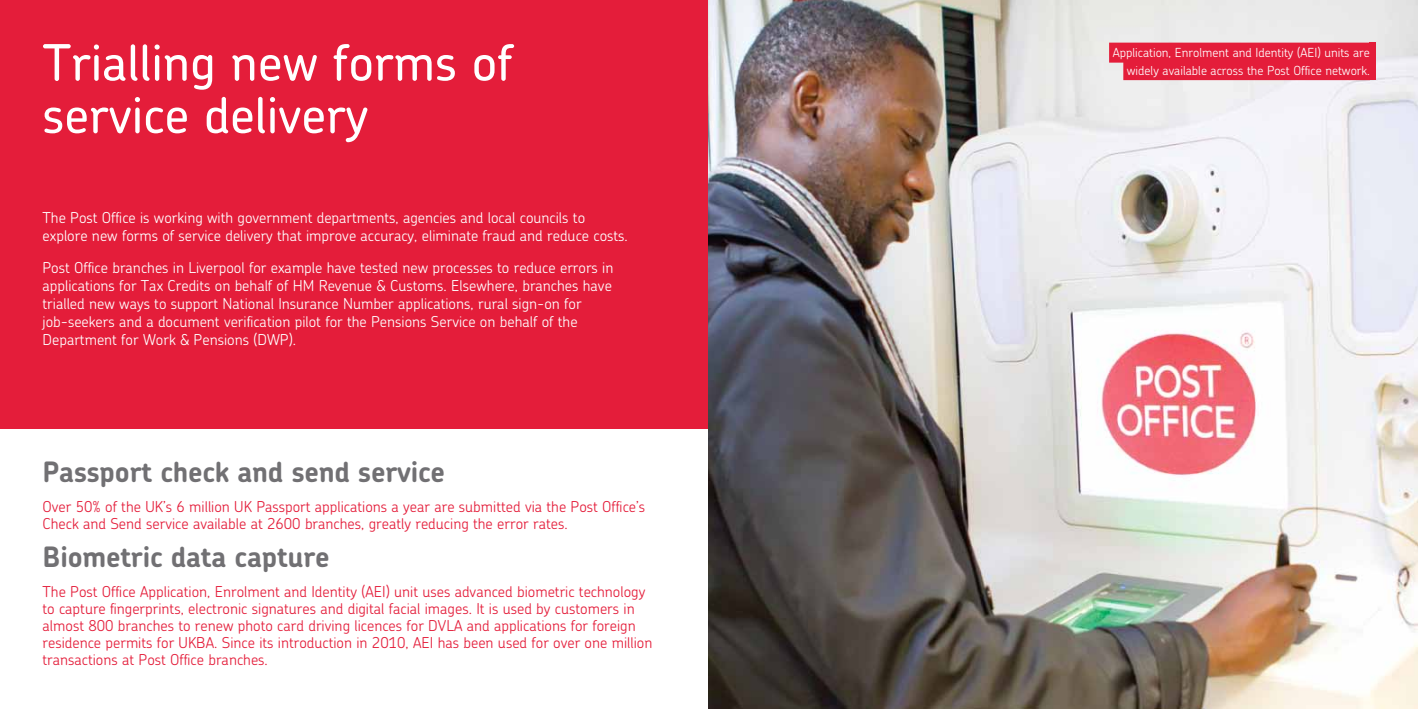
<style>
.page{position:relative;width:1418px;height:709px;background:#fff}
.page>*{position:absolute;margin:0;border:0;box-sizing:border-box;transform-origin:0 0}
.t1{font:500 50px/52.5px "Chevin";color:#fff}
.t2{font:700 28.12px "Chevin";letter-spacing:-.01em;color:#717073}
.t3{font:300 15px/16.9px "Chevin";color:#e41d3a}
.t4{font:300 15px/18px "Chevin";color:#fff}
.t5{font:300 12.5px/17.5px "Chevin";color:#fff;text-align:right}
</style>
<div class="page">
<div style="left:0;top:0;width:709px;height:429px;background:#e41d3a"></div>
<img style="left:709px;top:0;width:708px;height:709px">
<div style="left:1369px;top:43px;width:6px;height:37px;background:#e41d3a"></div>
<div style="left:1109px;top:43px;width:260px;height:20px;background:#e41d3a"></div>
<div style="left:1123px;top:60px;width:246px;height:20px;background:#e41d3a"></div>
<h1 class="t1" style="left:43px;top:35px;width:472px">Trialling new forms of service delivery</h1>
<p class="t5" style="left:1112px;top:44px;width:259px">Application, Enrolment and I dentity (AEI ) units are widely available across the Post Office network.</p>
<p class="t4" style="left:43px;top:208px;width:587px">The Post Office is working with government departments, agencies and local councils to explore new forms of service delivery that improve accuracy, eliminate fraud and reduce costs.</p>
<p class="t4" style="left:43px;top:258px;width:572px">Post Office branches in Liverpool for example have tested new processes to reduce errors in applications for Tax Credits on behalf of HM Revenue &amp; Customs. Elsewhere, branches have trialled new ways to support National I nsurance N umber applications, rural sign-on for job-seekers and a document verification pilot for the Pensions Service on behalf of the Department for Work &amp; Pensions (DWP). ∂</p>
<h2 class="t2" style="left:43px;top:453px;width:404px">Passport check and send service</h2>
<p class="t3" style="left:43px;top:498px;width:604px">Over 50% of the UK’s 6 million UK Passport applications a year are submitted via the Post Office’s<br>Check and Send service available at 2600 branches, greatly reducing the error rates.</p>
<h2 class="t2" style="left:43px;top:538px;width:288px">Biometric data capture</h2>
<p class="t3" style="left:43px;top:583px;width:604px">The Post Office Application, Enrolment and I dentity (AEI ) unit uses advanced biometric technology to capture fingerprints, electronic signatures and digital facial images. It is used by customers in almost 800 branches to renew photo card driving licences for DVLA</p>
<p class="t3" style="left:43px;top:617px;width:611px;text-indent:424px">and applications for foreign residence permits for UKBA. Since its introduction in 2010, AEI has been used for over one million transactions at Post Office branches.</p>
</div>
